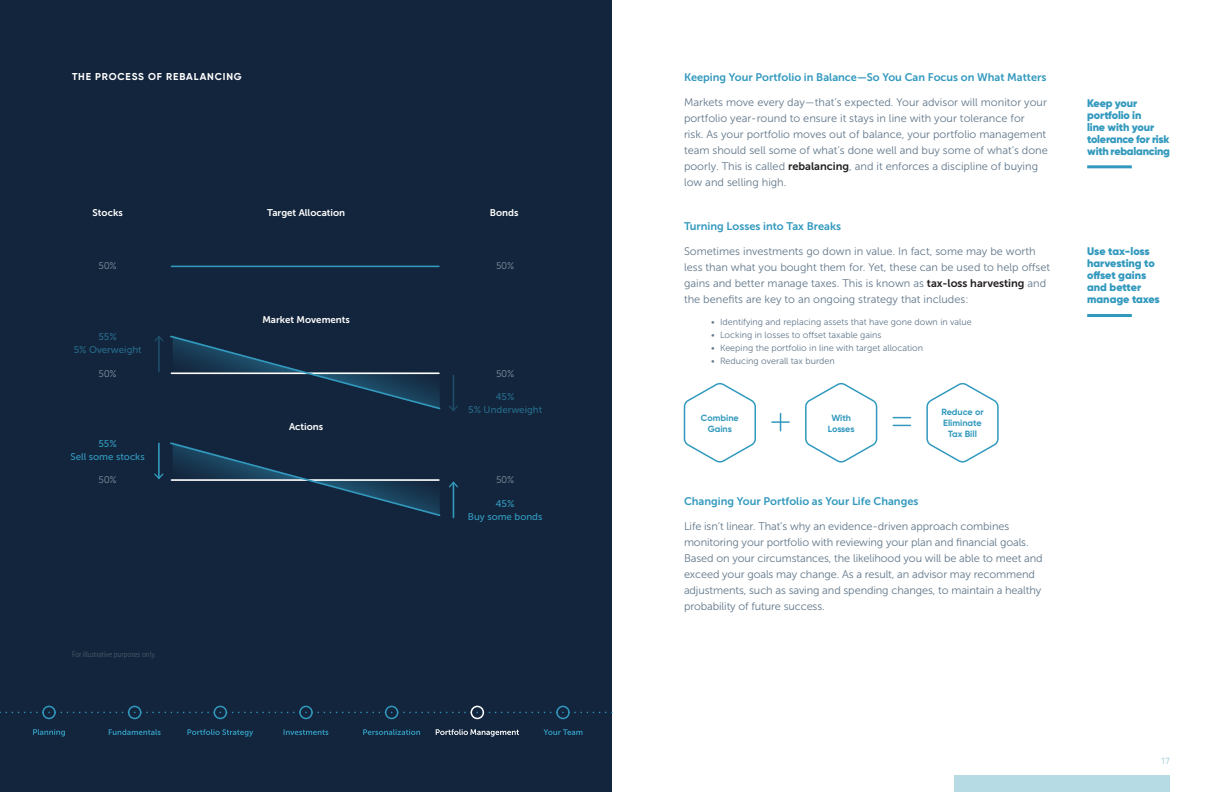
<style>
.page{position:relative;width:1224px;height:792px;background:#fff}
.page>*{position:absolute;margin:0;border:0;box-sizing:border-box;transform-origin:0 0}
.Body_Copy{font:11px/16px "Museo Sans 300";color:#61778a}
.t1{font:11px "Museo Sans 700";color:#3299be}
.Callout_Box{font:900 11px/12px "Gilroy";letter-spacing:-.015em;color:#3299be}
.Page_Title{font:700 10px "Gilroy";letter-spacing:.085em;color:#fff}
.Body_Copy-2{font:9.7px/13px "Museo Sans 500";color:#3299be;text-align:center}
.Body_Copy-3{font:9.7px "Museo Sans 700";color:#fff}
.Body_Copy-4{font:9.7px "Museo Sans 300";color:#7e91a0}
.t2{font:9px "Museo Sans 300";color:#61778a}
.t3{font:700 9px/10.8px "Gilroy";color:#3299be;text-align:center}
.t4{font:600 9px "Gilroy";color:#b7dbe4}
.Body_Copy-5{font:8px "Museo Sans Cond 300";color:#485a6a}
.s1{font-family:"Museo Sans 700";color:#231f20}
</style>
<div class="page">
<div style="left:954px;top:776px;width:216px;height:16px;background:#b7dbe4"></div>
<div style="left:0;top:0;width:612px;height:792px;background:#13253c"></div>
<svg style="left:683px;top:383px;width:73px;height:80px"></svg>
<svg style="left:805px;top:383px;width:73px;height:80px"></svg>
<svg style="left:926px;top:383px;width:73px;height:80px"></svg>
<svg style="left:893px;top:417px;width:17px;height:1px"></svg>
<svg style="left:893px;top:425px;width:17px;height:1px"></svg>
<svg style="left:772px;top:413px;width:17px;height:18px"></svg>
<hr style="left:171px;top:266px;width:268px;height:1px;background:#3299be">
<svg style="left:154px;top:335px;width:287px;height:75px"></svg>
<svg style="left:154px;top:442px;width:287px;height:74px"></svg>
<hr style="left:453px;top:375px;width:1px;height:36px;background:#3299be">
<svg style="left:449px;top:404px;width:9px;height:8px"></svg>
<hr style="left:453px;top:482px;width:1px;height:36px;background:#3299be">
<svg style="left:449px;top:481px;width:9px;height:8px"></svg>
<hr style="left:1087px;top:165px;width:45px;height:3px;background:#3299be">
<hr style="left:1087px;top:314px;width:45px;height:3px;background:#3299be">
<svg style="left:0;top:712px;width:613px;height:1px"></svg>
<div style="left:42px;top:706px;width:14px;height:13px;border:2px solid #3299be;border-radius:50%"></div>
<div style="left:556px;top:706px;width:14px;height:13px;border:2px solid #3299be;border-radius:50%"></div>
<div style="left:128px;top:706px;width:13px;height:13px;border:2px solid #3299be;border-radius:50%"></div>
<div style="left:214px;top:706px;width:13px;height:13px;border:2px solid #3299be;border-radius:50%"></div>
<div style="left:299px;top:706px;width:14px;height:13px;border:2px solid #3299be;border-radius:50%"></div>
<div style="left:385px;top:706px;width:13px;height:13px;border:2px solid #3299be;border-radius:50%"></div>
<div style="left:471px;top:706px;width:13px;height:13px;border:2px solid #fff;border-radius:50%"></div>
<svg style="left:33px;top:729px;width:32px;height:8px"></svg>
<svg style="left:109px;top:729px;width:52px;height:6px"></svg>
<svg style="left:187px;top:729px;width:66px;height:8px"></svg>
<svg style="left:284px;top:729px;width:44px;height:6px"></svg>
<svg style="left:363px;top:729px;width:57px;height:6px"></svg>
<svg style="left:436px;top:729px;width:83px;height:8px"></svg>
<svg style="left:543px;top:729px;width:40px;height:6px"></svg>
<p class="Page_Title" style="left:72px;top:70px;width:171px">THE PROCESS OF REBALANCING</p>
<p class="t1" style="left:684px;top:71px;width:364px">Keeping Your Portfolio in Balance—So You Can Focus on What Matters</p>
<p class="Body_Copy" style="left:684px;top:94px;width:365px">Markets move every day—that’s expected. Your advisor will monitor your portfolio year-round to ensure it stays in line with your tolerance for<br>risk. As your portfolio moves out of balance, your portfolio management team should sell some of what’s done well and buy some of what’s done poorly. This is called <span class="s1">rebalancing</span>, and it enforces a discipline of buying low and selling high.</p>
<p class="t1" style="left:684px;top:220px;width:159px">Turning Losses into Tax Breaks</p>
<p class="Body_Copy" style="left:684px;top:243px;width:368px">Sometimes investments go down in value. In fact, some may be worth less than what you bought them for. Yet, these can be used to help offset gains and better manage taxes. This is known as <span class="s1">tax-loss harvesting</span> and the benefits are key to an ongoing strategy that includes:</p>
<p class="t2" style="left:711px;top:317px;width:262px">• Identifying and replacing assets that have gone down in value</p>
<p class="t2" style="left:711px;top:330px;width:172px">• Locking in losses to offset taxable gains</p>
<p class="t2" style="left:711px;top:343px;width:214px">• Keeping the portfolio in line with target allocation</p>
<p class="t2" style="left:711px;top:356px;width:125px">• Reducing overall tax burden</p>
<p class="Body_Copy-3" style="left:93px;top:207px;width:32px">Stocks</p>
<p class="Body_Copy-3" style="left:267px;top:207px;width:80px">Target Allocation</p>
<p class="Body_Copy-3" style="left:490px;top:207px;width:30px">Bonds</p>
<p class="Body_Copy-4" style="left:99px;top:261px;width:20px">50%</p>
<p class="Body_Copy-4" style="left:496px;top:261px;width:20px">50%</p>
<p class="Body_Copy-3" style="left:262px;top:314px;width:89px">Market Movements</p>
<p class="Body_Copy-2" style="left:74px;top:330px;width:70px">55%<br>5% Overweight</p>
<p class="Body_Copy-4" style="left:99px;top:368px;width:20px">50%</p>
<p class="Body_Copy-2" style="left:98px;top:437px;width:20px">55%</p>
<p class="Body_Copy-2" style="left:71px;top:450px;width:76px">Sell some stocks</p>
<p class="Body_Copy-3" style="left:289px;top:421px;width:36px">Actions</p>
<p class="Body_Copy-4" style="left:496px;top:368px;width:20px">50%</p>
<p class="Body_Copy-2" style="left:468px;top:390px;width:76px">45%<br>5% Underweight</p>
<p class="Body_Copy-4" style="left:99px;top:474px;width:20px">50%</p>
<p class="Body_Copy-4" style="left:496px;top:474px;width:20px">50%</p>
<p class="Body_Copy-5" style="left:72px;top:650px;width:85px">For illustrative purposes only.</p>
<p class="Body_Copy-2" style="left:496px;top:497px;width:20px">45%</p>
<p class="Body_Copy-2" style="left:468px;top:510px;width:76px">Buy some bonds</p>
<p class="t3" style="left:701px;top:412px;width:39px">Combine<br>Gains</p>
<p class="t3" style="left:828px;top:412px;width:28px">With<br>Losses</p>
<p class="t3" style="left:942px;top:406px;width:44px">Reduce or<br>Eliminate<br>Tax Bill</p>
<p class="t1" style="left:684px;top:495px;width:236px">Changing Your Portfolio as Your Life Changes</p>
<p class="Body_Copy" style="left:684px;top:519px;width:360px">Life isn’t linear. That’s why an evidence-driven approach combines monitoring your portfolio with reviewing your plan and financial goals.<br>Based on your circumstances, the likelihood you will be able to meet and exceed your goals may change. As a result, an advisor may recommend adjustments, such as saving and spending changes, to maintain a healthy probability of future success.</p>
<p class="Callout_Box" style="left:1087px;top:97px;width:84px">Keep your portfolio in<br>line with your tolerance for risk with rebalancing</p>
<p class="Callout_Box" style="left:1087px;top:245px;width:74px">Use tax-loss harvesting to offset gains and better manage taxes</p>
<p class="t4" style="left:1161px;top:755px;width:10px">17</p>
</div>
